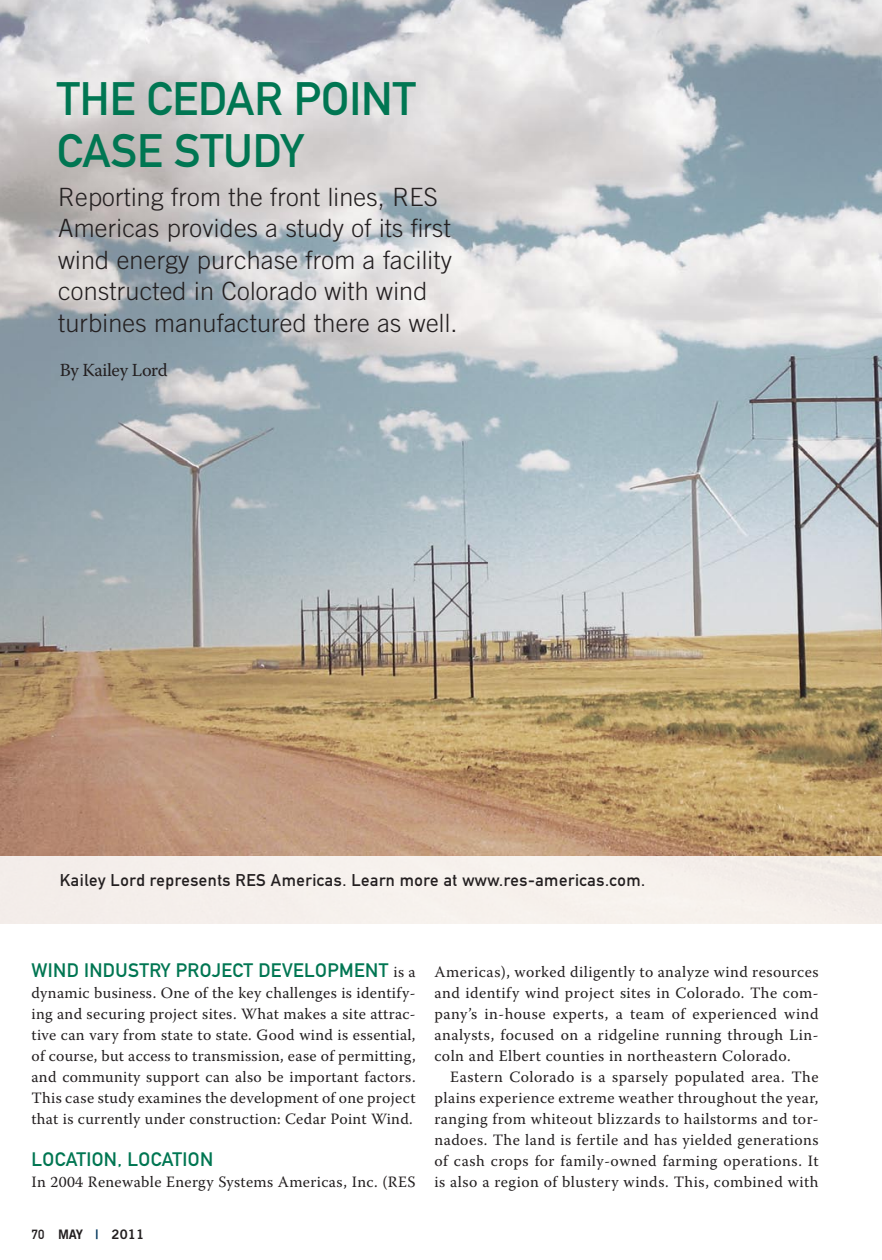
<style>
.page{position:relative;width:882px;height:1260px;background:#fff}
.page>*{position:absolute;margin:0;border:0;box-sizing:border-box;transform-origin:0 0}
.t1{font:46.2px/52.5px "DIN Mittelschrift Alternate";color:#007652}
.t2{font:300 25.2px/31.5px "Trade Gothic";letter-spacing:.01em;color:#231f20}
.t3{font:19.25px "DIN Mittelschrift Alternate";letter-spacing:.02em;color:#007652}
.t4{font:18.38px "Warnock Pro";letter-spacing:-.02em;color:#231f20}
.t5{font:16.8px "DIN Mittelschrift Alternate";letter-spacing:.03em;color:#231f20}
.t6{font:15.75px/21px "Warnock Pro";letter-spacing:.03em;color:#231f20;text-align:justify}
.t7{font:13.12px "Trade Gothic Bold Two";letter-spacing:.02em;color:#231f20}
.s1{font-family:"Warnock Pro";font-size:15.75px;color:#231f20}
.s2{font-family:"DIN Mittelschrift Alternate"}
.s3{color:#00355b}
</style>
<div class="page">
<img style="left:0;top:0;width:882px;height:856px">
<div style="left:0;top:856px;width:882px;height:71px;background:#f6f0ec"></div>
<h1 class="t1" style="left:57px;top:72px;width:350px">The Cedar Point<br>Case Study</h1>
<h2 class="t2" style="left:58px;top:181px;width:401px">Reporting from the front lines, RES Americas provides a study of its first wind energy purchase from a facility constructed in Colorado with wind turbines manufactured there as well.</h2>
<p class="t4" style="left:60px;top:359px;width:109px">By Kailey Lord</p>
<p class="t5" style="left:60px;top:870px;width:187px">Kailey Lord represents RES</p>
<p class="t5" style="left:271px;top:870px;width:376px">Americas. Learn more at www.res-americas.com.</p>
<p class="t3" style="left:32px;top:959px;width:386px">Wind industry project development <span class="s1">is a</span></p>
<p class="t6" style="left:32px;top:982px;width:386px">dynamic business. One of the key challenges is identify&shy;ing and securing project sites. What makes a site attrac&shy;tive can vary from state to state. Good wind is essential, of course, but access to transmission, ease of permitting, and community support can also be important factors.<br>This case study examines the development of one project that is currently under construction: Cedar Point Wind.</p>
<p class="t3" style="left:32px;top:1148px;width:183px">Location, Location</p>
<p class="t6" style="left:32px;top:1171px;width:386px">In 2004 Renewable Energy Systems Americas, Inc. (RES</p>
<p class="t7" style="left:32px;top:1226px;width:114px"><span class="s2">70</span> MAY <span class="s3">|</span> 2011</p>
<p class="t6" style="left:434px;top:961px;width:386px">Americas), worked diligently to analyze wind resources and identify wind project sites in Colorado. The com&shy;pany’s in-house experts, a team of experienced wind analysts, focused on a ridgeline running through Lin&shy;coln and Elbert counties in northeastern Colorado.</p>
<p class="t6" style="left:434px;top:1066px;width:386px;text-indent:16px">Eastern Colorado is a sparsely populated area. The plains experience extreme weather throughout the year, ranging from whiteout blizzards to hailstorms and tor&shy;nadoes. The land is fertile and has yielded generations of cash crops for family-owned farming operations. It is also a region of blustery winds. This, combined with</p>
</div>
